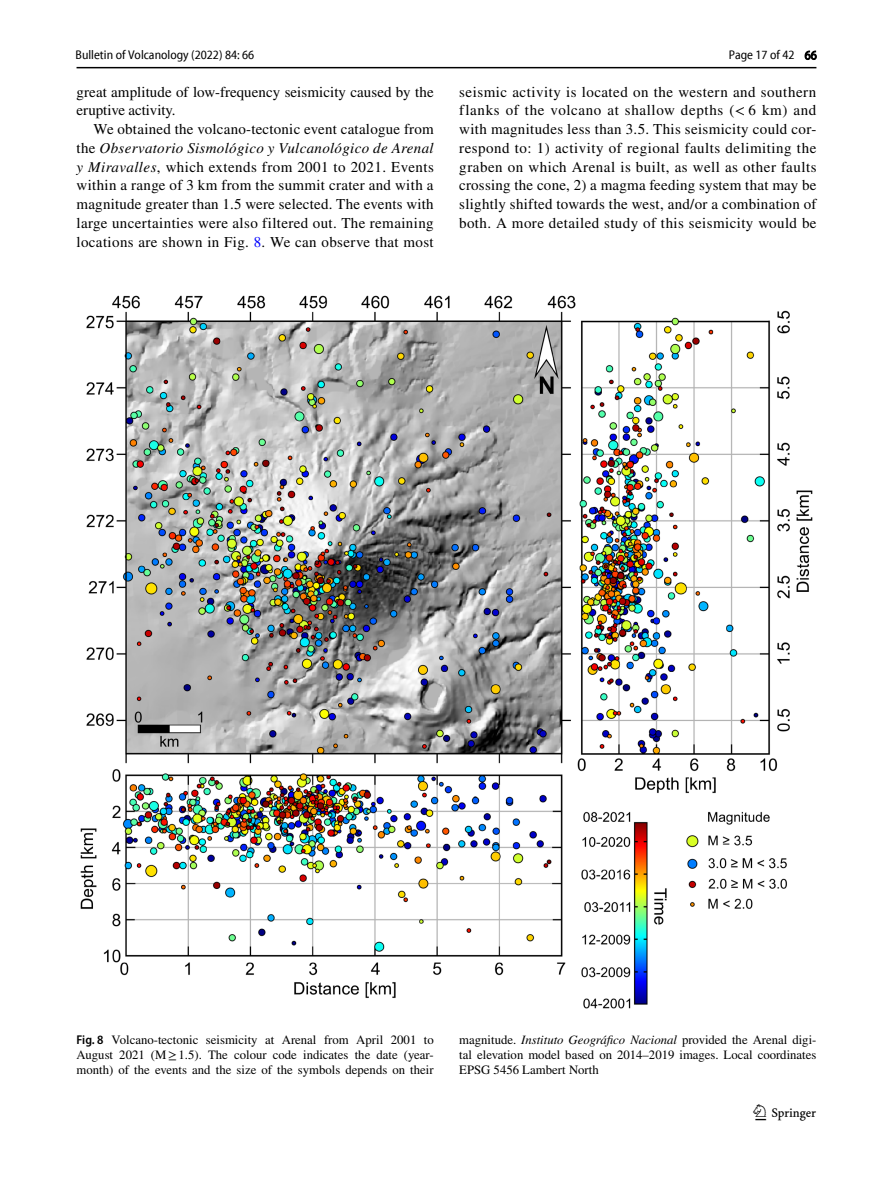
<style>
.page{position:relative;width:893px;height:1187px;background:#fff}
.page>*{position:absolute;margin:0;border:0;box-sizing:border-box;transform-origin:0 0}
.t1{font:22.5px "Springnew Regular 3";color:#000}
.t2{font:15px/18.8px "STIX";letter-spacing:.02em;color:#000;text-align:justify}
.t3{font:12.75px/15px "STIX";color:#000;text-align:justify}
.t4{font:semi-condensed 12.75px "Myriad Pro Unic";color:#000}
.s1{font-style:italic}
.s2{color:#00f}
.s3{font-family:"Myriad Pro";font-weight:600;font-stretch:semi-condensed}
</style>
<div class="page">
<hr style="left:77px;top:67px;width:739px;height:1px;background:#000">
<img style="left:81px;top:295px;width:731px;height:713px">
<p class="t4" style="left:76px;top:50px;width:180px">Bulletin of Volcanology (2022) 84: 66</p>
<p class="t4" style="left:729px;top:50px;width:90px">Page 17 of 42 66</p>
<p class="t2" style="left:77px;top:83px;width:359px">great amplitude of low-frequency seismicity caused by the eruptive activity.</p>
<p class="t2" style="left:77px;top:121px;width:359px;text-indent:17px">We obtained the volcano-tectonic event catalogue from the <span class="s1">Observatorio Sismológico y Vulcanológico de Arenal y Miravalles</span>, which extends from 2001 to 2021. Events within a range of 3 km from the summit crater and with a magnitude greater than 1.5 were selected. The events with large uncertainties were also filtered out. The remaining locations are shown in Fig. <span class="s2">8</span>. We can observe that most</p>
<p class="t2" style="left:459px;top:83px;width:359px">seismic activity is located on the western and southern flanks of the volcano at shallow depths (&lt; 6 km) and with magnitudes less than 3.5. This seismicity could cor&shy;respond to: 1) activity of regional faults delimiting the graben on which Arenal is built, as well as other faults crossing the cone, 2) a magma feeding system that may be slightly shifted towards the west, and/or a combination of both. A more detailed study of this seismicity would be</p>
<p class="t3" style="left:77px;top:1032px;width:359px"><span class="s3">Fig. 8</span> Volcano-tectonic seismicity at Arenal from April 2001 to August 2021 (M≥1.5). The colour code indicates the date (year&shy;month) of the events and the size of the symbols depends on their</p>
<p class="t3" style="left:459px;top:1032px;width:359px">magnitude. <span class="s1">Instituto Geográfico Nacional</span> provided the Arenal digi&shy;tal elevation model based on 2014–2019 images. Local coordinates EPSG 5456 Lambert North</p>
<h1 class="t1" style="left:755px;top:1104px;width:62px">1 3</h1>
</div>
